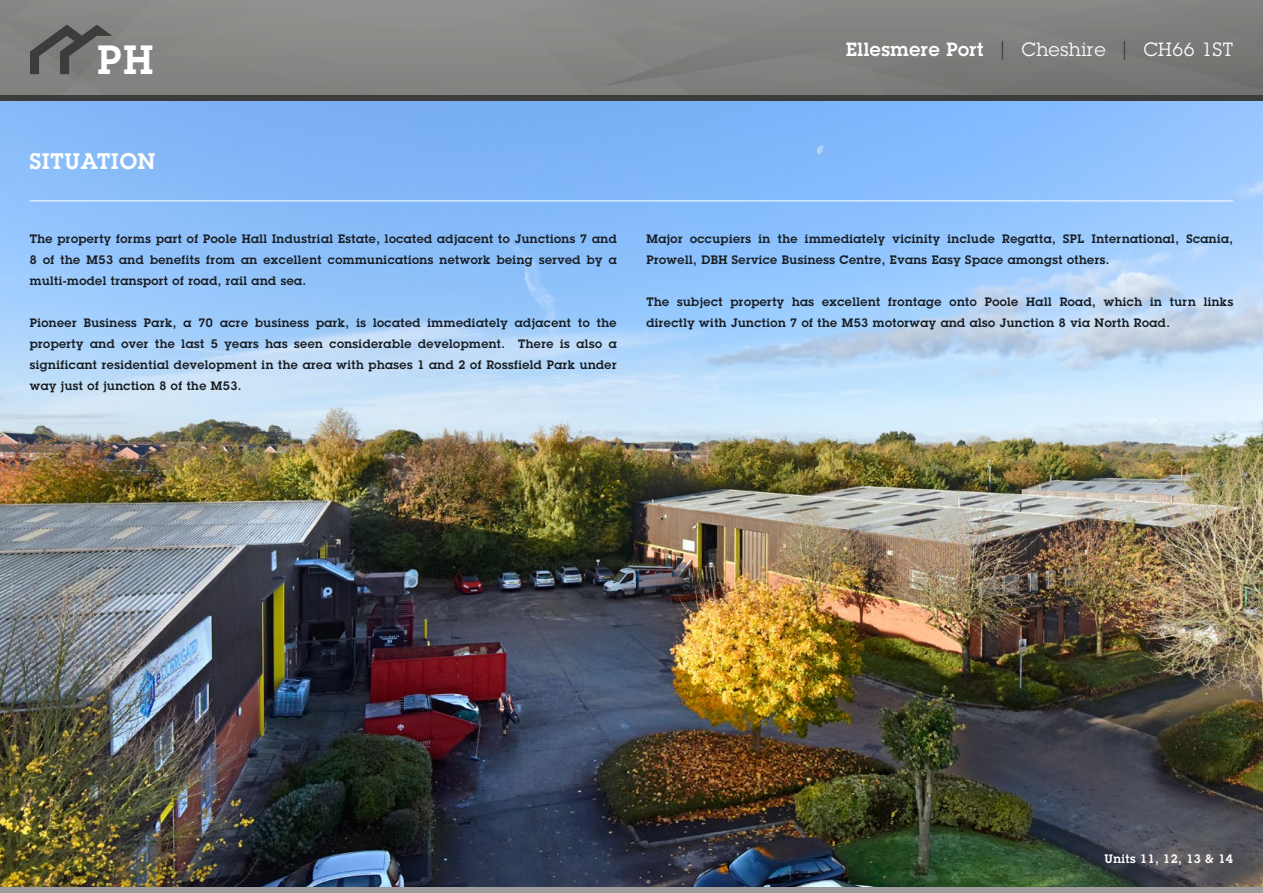
<style>
.page{position:relative;width:1263px;height:893px;background:#fff}
.page>*{position:absolute;margin:0;border:0;box-sizing:border-box;transform-origin:0 0}
.t1{font:600 40.05px "Lubalin Graph Std";color:#fff}
.t2{font:600 22.05px "Lubalin Graph Std";letter-spacing:.04em;color:#fff}
.t3{font:18.75px "Lubalin Graph Std";letter-spacing:.03em;color:#fff}
.t4{font:600 12px/21px "Lubalin Graph Std";letter-spacing:.04em;color:#171c21;text-align:justify}
.t5{font:600 12px "Lubalin Graph Std";letter-spacing:.04em;color:#fff}
.s1{font-weight:600}
.s2{color:#3c3c3b}
</style>
<div class="page">
<img style="left:0;top:101px;width:1263px;height:787px">
<div style="left:0;top:888px;width:1263px;height:5px;background:#9c9c9a"></div>
<img style="left:0;top:0;width:1263px;height:96px">
<div style="left:0;top:96px;width:1263px;height:5px;background:#3c3c3b"></div>
<svg style="left:30px;top:25px;width:82px;height:49px;background:#696968"></svg>
<hr style="left:30px;top:201px;width:1203px;height:1px;background:#fff">
<h1 class="t1" style="left:97px;top:33px;width:57px">PH</h1>
<h3 class="t3" style="left:846px;top:38px;width:388px"><span class="s1">Ellesmere Port</span> <span class="s2">|</span> Cheshire <span class="s2">|</span> CH66 1ST</h3>
<h2 class="t2" style="left:30px;top:147px;width:127px">SITUATION</h2>
<p class="t4" style="left:30px;top:228px;width:588px">The property forms part of Poole Hall Industrial Estate, located adjacent to Junctions 7 and 8 of the M53 and benefits from an excellent communications network being served by a multi-model transport of road, rail and sea.</p>
<p class="t4" style="left:30px;top:312px;width:588px">Pioneer Business Park, a 70 acre business park, is located immediately adjacent to the property and over the last 5 years has seen considerable development. There is also a significant residential development in the area with phases 1 and 2 of Rossfield Park under way just of junction 8 of the M53.</p>
<p class="t4" style="left:646px;top:229px;width:588px">Major occupiers in the immediately vicinity include Regatta, SPL International, Scania,<br>Prowell, DBH Service Business Centre, Evans Easy Space amongst others.</p>
<p class="t4" style="left:646px;top:292px;width:588px">The subject property has excellent frontage onto Poole Hall Road, which in turn links directly with Junction 7 of the M53 motorway and also Junction 8 via North Road.</p>
<p class="t5" style="left:1104px;top:851px;width:130px">Units 11, 12, 13 &amp; 14</p>
</div>
